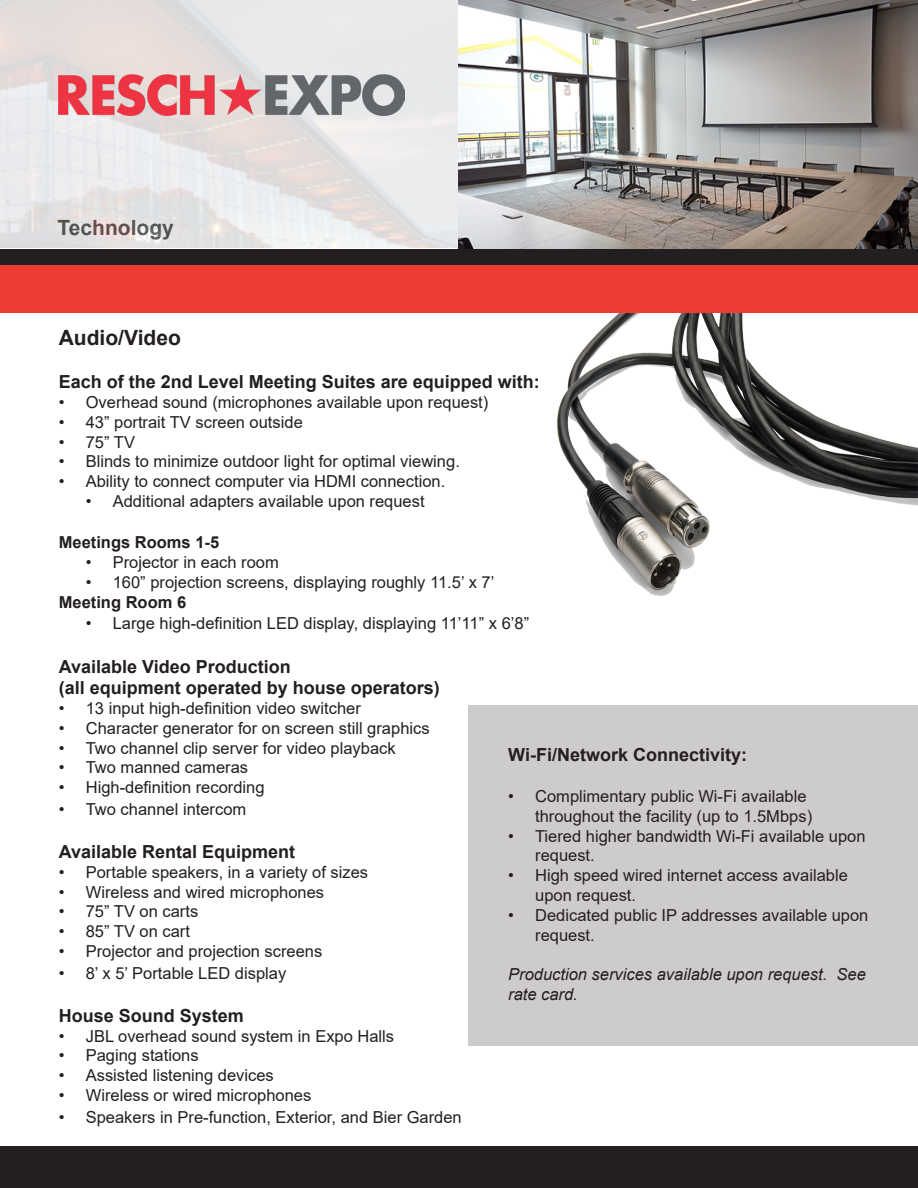
<style>
.page{position:relative;width:918px;height:1188px;background:#fff}
.page>*{position:absolute;margin:0;border:0;box-sizing:border-box;transform-origin:0 0}
.t1{font:700 21px "Arial";color:#231f20}
.Text_medium{font:700 21px "Arial";color:#525756}
.t2{font:700 18px "Arial";color:#231f20}
.t3{font:16.5px/19.8px "Arial";color:#231f20}
.t4{font:italic 16.5px/19.8px "Arial";color:#231f20}
.t5{font:700 16.5px "Arial";color:#231f20}
</style>
<div class="page">
<div style="left:468px;top:705px;width:450px;height:341px;background:#ceccca"></div>
<img style="left:1px;top:1px;width:457px;height:247px">
<img style="left:58px;top:74px;width:347px;height:41px">
<img style="left:459px;top:0;width:459px;height:250px">
<div style="left:0;top:250px;width:918px;height:16px;background:#231f20"></div>
<div style="left:0;top:266px;width:918px;height:47px;background:#ee3b35"></div>
<img style="left:557px;top:313px;width:361px;height:283px">
<div style="left:0;top:1147px;width:918px;height:41px;background:#231f20"></div>
<p class="Text_medium" style="left:58px;top:213px;width:118px">Technology</p>
<p class="t1" style="left:59px;top:323px;width:124px">Audio/Video</p>
<p class="t2" style="left:59px;top:369px;width:483px">Each of the 2nd Level Meeting Suites are equipped with:</p>
<p class="t3" style="left:59px;top:392px;width:431px">• Overhead sound (microphones available upon request)</p>
<p class="t3" style="left:59px;top:412px;width:246px">• 43” portrait TV screen outside</p>
<p class="t3" style="left:59px;top:432px;width:78px">• 75” TV</p>
<p class="t3" style="left:59px;top:452px;width:403px">• Blinds to minimize outdoor light for optimal viewing.</p>
<p class="t3" style="left:59px;top:471px;width:388px">• Ability to connect computer via HDMI connection.</p>
<p class="t3" style="left:86px;top:491px;width:340px">• Additional adapters available upon request</p>
<p class="t5" style="left:59px;top:531px;width:162px">Meetings Rooms 1-5</p>
<p class="t3" style="left:86px;top:552px;width:194px">• Projector in each room</p>
<p class="t3" style="left:86px;top:572px;width:410px">• 160” projection screens, displaying roughly 11.5’ x 7’</p>
<p class="t5" style="left:59px;top:590px;width:129px">Meeting Room 6</p>
<p class="t3" style="left:86px;top:614px;width:445px">• Large high-definition LED display, displaying 11’11” x 6’8”</p>
<p class="t2" style="left:59px;top:654px;width:234px">Available Video Production</p>
<p class="t2" style="left:59px;top:675px;width:383px">(all equipment operated by house operators)</p>
<p class="t3" style="left:59px;top:698px;width:304px">• 13 input high-definition video switcher</p>
<p class="t3" style="left:59px;top:718px;width:372px">• Character generator for on screen still graphics</p>
<p class="t3" style="left:59px;top:738px;width:338px">• Two channel clip server for video playback</p>
<p class="t3" style="left:59px;top:758px;width:191px">• Two manned cameras</p>
<p class="t3" style="left:59px;top:777px;width:207px">• High-definition recording</p>
<p class="t3" style="left:59px;top:799px;width:189px">• Two channel intercom</p>
<p class="t2" style="left:59px;top:839px;width:238px">Available Rental Equipment</p>
<p class="t3" style="left:59px;top:862px;width:311px">• Portable speakers, in a variety of sizes</p>
<p class="t3" style="left:59px;top:882px;width:267px">• Wireless and wired microphones</p>
<p class="t3" style="left:59px;top:902px;width:141px">• 75” TV on carts</p>
<p class="t3" style="left:59px;top:921px;width:133px">• 85” TV on cart</p>
<p class="t3" style="left:59px;top:941px;width:265px">• Projector and projection screens</p>
<p class="t3" style="left:59px;top:963px;width:229px">• 8’ x 5’ Portable LED display</p>
<p class="t2" style="left:59px;top:1003px;width:187px">House Sound System</p>
<p class="t3" style="left:59px;top:1026px;width:337px">• JBL overhead sound system in Expo Halls</p>
<p class="t3" style="left:59px;top:1046px;width:141px">• Paging stations</p>
<p class="t3" style="left:59px;top:1065px;width:216px">• Assisted listening devices</p>
<p class="t3" style="left:59px;top:1085px;width:254px">• Wireless or wired microphones</p>
<p class="t3" style="left:59px;top:1107px;width:405px">• Speakers in Pre-function, Exterior, and Bier Garden</p>
<p class="t2" style="left:508px;top:742px;width:240px">Wi-Fi/Network Connectivity:</p>
<p class="t3" style="left:535px;top:786px;width:278px;text-indent:-27px">• Complimentary public Wi-Fi available throughout the facility (up to 1.5Mbps)</p>
<p class="t3" style="left:535px;top:826px;width:332px;text-indent:-27px">• Tiered higher bandwidth Wi-Fi available upon request.</p>
<p class="t3" style="left:535px;top:865px;width:314px;text-indent:-27px">• High speed wired internet access available upon request.</p>
<p class="t3" style="left:535px;top:905px;width:335px;text-indent:-27px">• Dedicated public IP addresses available upon request.</p>
<p class="t4" style="left:508px;top:965px;width:359px">Production services available upon request. See rate card.</p>
</div>
